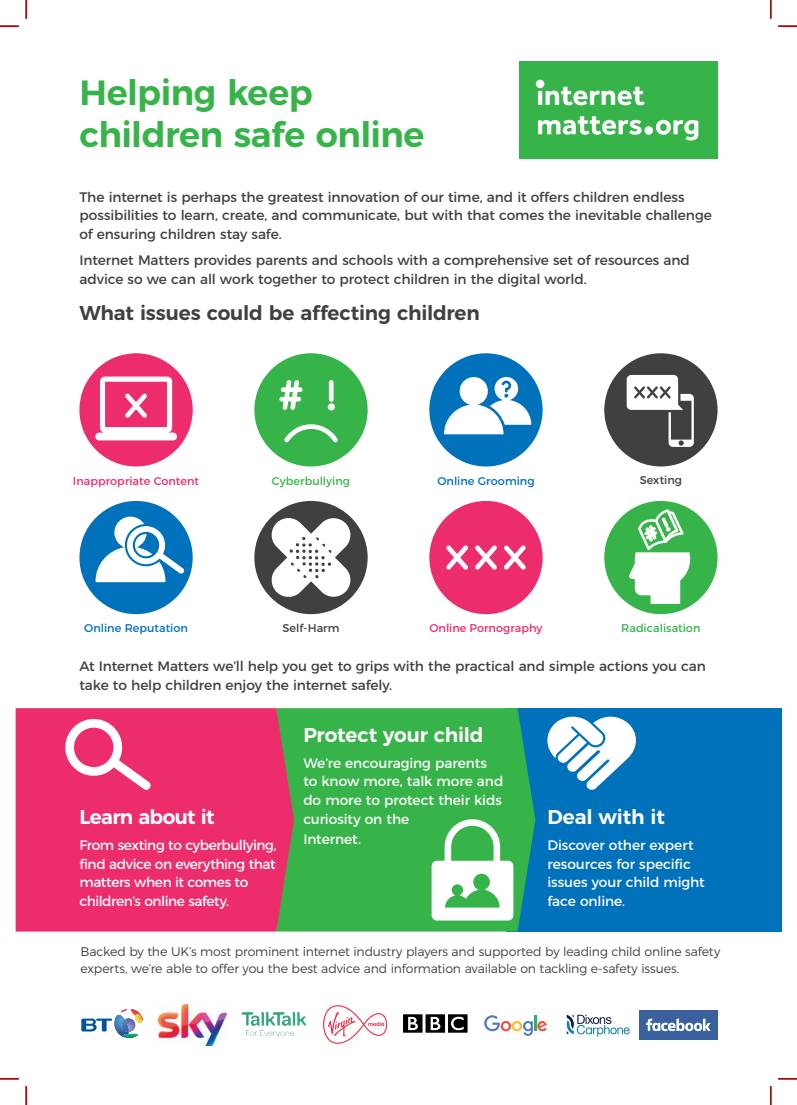
<style>
.page{position:relative;width:797px;height:1105px;background:#fff}
.page>*{position:absolute;margin:0;border:0;box-sizing:border-box;transform-origin:0 0}
.t1{font:600 35px/42px "Montserrat";letter-spacing:-.015em;color:#37b449}
.t2{font:600 20px "Montserrat";letter-spacing:-.01em;color:#404041}
.t3{font:600 20px "Montserrat";letter-spacing:-.015em;color:#fff}
.t4{font:600 20px "Montserrat";letter-spacing:-.035em;color:#fff}
.t5{font:13.75px/18.8px "Montserrat";letter-spacing:-.005em;color:#404041}
.t6{font:13.75px/18.8px "Montserrat";letter-spacing:-.01em;color:#fff}
.t7{font:13.75px/18.8px "Montserrat";letter-spacing:-.03em;color:#fff}
.t8{font:300 12.5px/17.5px "Montserrat";letter-spacing:-.015em;color:#404041}
.t9{font:11.25px "Montserrat";color:#ed2c6c}
.t10{font:11.25px "Montserrat";color:#0071bb}
.t11{font:11.25px "Montserrat";letter-spacing:.005em;color:#37b449}
.t12{font:11.25px "Montserrat";color:#404041}
</style>
<div class="page">
<div style="left:506px;top:708px;width:275px;height:223px;background:#0071bb"></div>
<div style="left:294px;top:708px;width:241px;height:223px;background:#37b449"></div>
<div style="left:519px;top:62px;width:198px;height:97px;background:#37b449"></div>
<svg style="left:536px;top:80px;width:162px;height:61px"></svg>
<svg style="left:79px;top:353px;width:114px;height:113px"></svg>
<svg style="left:79px;top:501px;width:114px;height:113px"></svg>
<svg style="left:254px;top:353px;width:113px;height:113px"></svg>
<div style="left:254px;top:501px;width:113px;height:113px;background:#404041;border-radius:50%"></div>
<svg style="left:270px;top:516px;width:82px;height:82px"></svg>
<svg style="left:429px;top:353px;width:113px;height:113px"></svg>
<svg style="left:429px;top:501px;width:113px;height:113px"></svg>
<svg style="left:604px;top:353px;width:113px;height:113px"></svg>
<div style="left:604px;top:501px;width:113px;height:113px;background:#37b449;border-radius:50%"></div>
<svg style="left:628px;top:509px;width:62px;height:95px"></svg>
<div style="left:16px;top:708px;width:278px;height:223px;background:#ed2c6c"></div>
<svg style="left:63px;top:718px;width:88px;height:72px"></svg>
<svg style="left:431px;top:819px;width:82px;height:101px"></svg>
<svg style="left:81px;top:1009px;width:62px;height:29px"></svg>
<img style="left:159px;top:1004px;width:68px;height:42px">
<img style="left:241px;top:1012px;width:66px;height:26px">
<svg style="left:323px;top:1005px;width:64px;height:39px"></svg>
<svg style="left:403px;top:1014px;width:64px;height:19px"></svg>
<svg style="left:484px;top:1015px;width:63px;height:21px"></svg>
<svg style="left:566px;top:1015px;width:63px;height:22px"></svg>
<div style="left:639px;top:1010px;width:78px;height:29px;background:#3a609d"></div>
<svg style="left:646px;top:1018px;width:64px;height:14px"></svg>
<svg style="left:547px;top:717px;width:89px;height:73px"></svg>
<svg style="left:0;top:25px;width:19px;height:2px"></svg>
<svg style="left:778px;top:25px;width:19px;height:2px"></svg>
<svg style="left:0;top:1078px;width:19px;height:1px"></svg>
<svg style="left:778px;top:1078px;width:19px;height:1px"></svg>
<svg style="left:25px;top:0;width:2px;height:19px"></svg>
<svg style="left:25px;top:1086px;width:2px;height:19px"></svg>
<svg style="left:770px;top:0;width:1px;height:19px"></svg>
<svg style="left:770px;top:1086px;width:1px;height:19px"></svg>
<h1 class="t1" style="left:79px;top:74px;width:346px">Helping keep children safe online</h1>
<p class="t5" style="left:79px;top:188px;width:634px">The internet is perhaps the greatest innovation of our time, and it offers children endless possibilities to learn, create, and communicate, but with that comes the inevitable challenge of ensuring children stay safe.</p>
<p class="t5" style="left:79px;top:252px;width:612px">Internet Matters provides parents and schools with a comprehensive set of resources and advice so we can all work together to protect children in the digital world.</p>
<h2 class="t2" style="left:79px;top:305px;width:402px">What issues could be affecting children</h2>
<p class="t9" style="left:73px;top:477px;width:128px">Inappropriate Content</p>
<p class="t10" style="left:84px;top:624px;width:105px">Online Reputation</p>
<p class="t11" style="left:272px;top:477px;width:80px">Cyberbullying</p>
<p class="t12" style="left:282px;top:624px;width:58px">Self-Harm</p>
<p class="t10" style="left:437px;top:477px;width:99px">Online Grooming</p>
<p class="t9" style="left:429px;top:624px;width:115px">Online Pornography</p>
<p class="t12" style="left:639px;top:476px;width:44px">Sexting</p>
<p class="t11" style="left:621px;top:624px;width:81px">Radicalisation</p>
<p class="t5" style="left:79px;top:658px;width:628px">At Internet Matters we’ll help you get to grips with the practical and simple actions you can take to help children enjoy the internet safely.</p>
<h2 class="t4" style="left:79px;top:809px;width:137px">Learn about it</h2>
<p class="t7" style="left:79px;top:837px;width:198px">From sexting to cyberbullying, find advice on everything that matters when it comes to children’s online safety.</p>
<h2 class="t3" style="left:303px;top:726px;width:182px">Protect your child</h2>
<p class="t6" style="left:303px;top:754px;width:201px">We’re encouraging parents to know more, talk more and do more to protect their kids curiosity on the</p>
<p class="t6" style="left:303px;top:831px;width:59px">Internet.</p>
<h2 class="t3" style="left:547px;top:809px;width:119px">Deal with it</h2>
<p class="t6" style="left:547px;top:837px;width:159px">Discover other expert resources for specific issues your child might face online.</p>
<p class="t8" style="left:81px;top:943px;width:641px">Backed by the UK’s most prominent internet industry players and supported by leading child online safety experts, we’re able to offer you the best advice and information available on tackling e-safety issues.</p>
</div>
